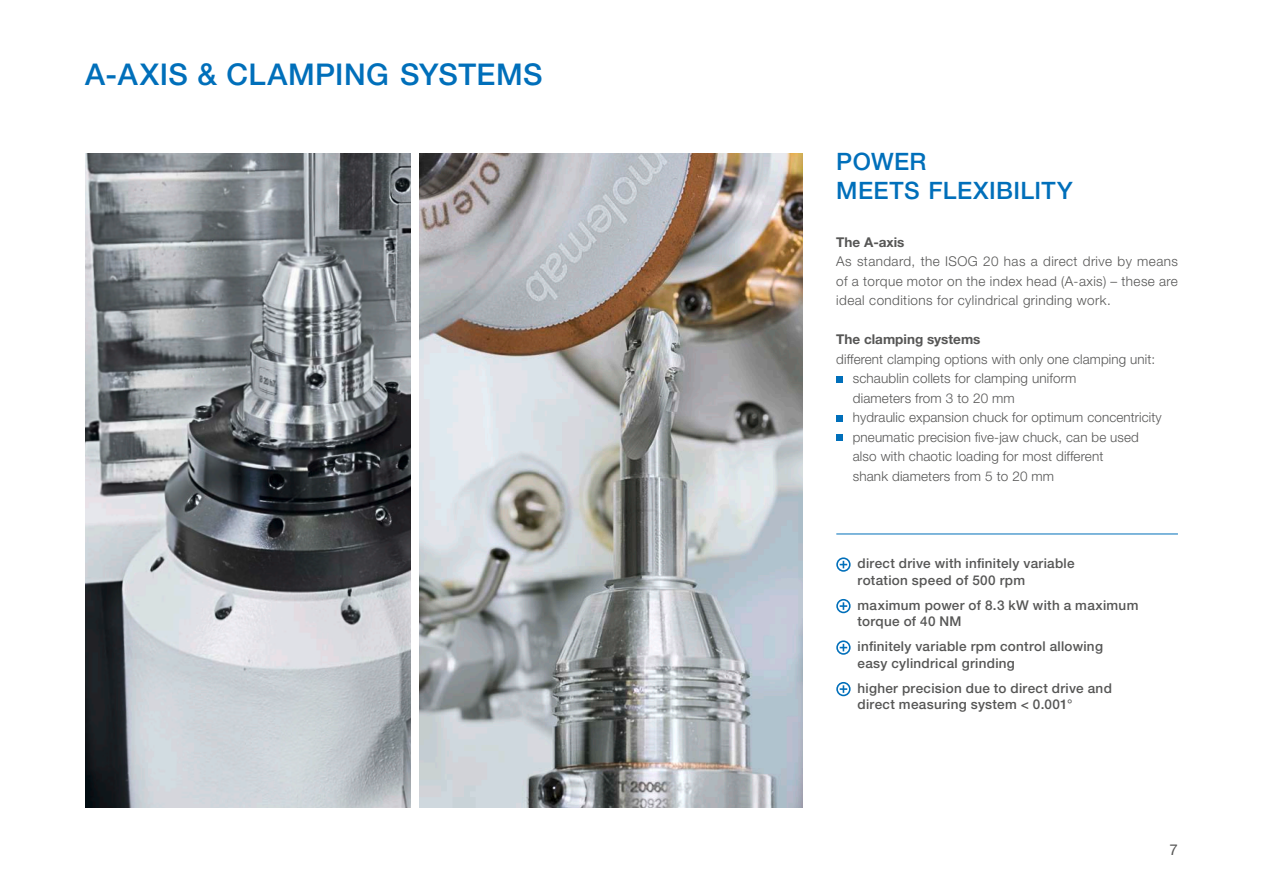
<style>
.page{position:relative;width:1263px;height:893px;background:#fff}
.page>*{position:absolute;margin:0;border:0;box-sizing:border-box;transform-origin:0 0}
.t1{font:500 30px "Helvetica Neue LT Pro";letter-spacing:.015em;color:#006fba}
.t2{font:500 24px/28.8px "Helvetica Neue LT Pro";letter-spacing:.015em;color:#006fba}
.t3{font:15px "Helvetica Neue LT Pro";color:#565655}
.t4{font:300 13.5px/19.5px "Helvetica Neue LT Pro";letter-spacing:.01em;color:#565655;text-align:justify}
.t5{font:500 13.5px/16.5px "Helvetica Neue LT Pro";letter-spacing:.02em;color:#565655}
.t6{font:700 13.5px "Helvetica Neue LT Pro";color:#565655}
</style>
<div class="page">
<img style="left:420px;top:153px;width:382px;height:655px">
<img style="left:85px;top:153px;width:325px;height:655px">
<svg style="left:836px;top:376px;width:6px;height:6px"></svg>
<svg style="left:836px;top:415px;width:6px;height:6px"></svg>
<div style="left:836px;top:434px;width:6px;height:7px;background:#006fba"></div>
<div style="left:836px;top:557px;width:14px;height:15px;border:2px solid #006fba;border-radius:50%"></div>
<svg style="left:840px;top:561px;width:7px;height:7px"></svg>
<div style="left:836px;top:599px;width:14px;height:14px;border:2px solid #006fba;border-radius:50%"></div>
<svg style="left:840px;top:602px;width:7px;height:8px"></svg>
<div style="left:836px;top:640px;width:14px;height:15px;border:2px solid #006fba;border-radius:50%"></div>
<svg style="left:840px;top:644px;width:7px;height:7px"></svg>
<div style="left:836px;top:682px;width:14px;height:14px;border:2px solid #006fba;border-radius:50%"></div>
<svg style="left:840px;top:685px;width:7px;height:8px"></svg>
<hr style="left:836px;top:534px;width:342px;height:1px;background:#006fba">
<h1 class="t1" style="left:85px;top:56px;width:459px">A-AXIS &amp; CLAMPING SYSTEMS</h1>
<h2 class="t2" style="left:836px;top:147px;width:238px">POWER<br>MEETS FLEXIBILITY</h2>
<p class="t6" style="left:836px;top:234px;width:70px">The A-axis</p>
<p class="t4" style="left:836px;top:251px;width:343px">As standard, the ISOG 20 has a direct drive by means of a torque motor on the index head (A-axis) – these are ideal conditions for cylindrical grinding work.</p>
<p class="t6" style="left:836px;top:331px;width:146px">The clamping systems</p>
<p class="t4" style="left:853px;top:349px;width:310px;text-align:left;text-indent:-16px">different clamping options with only one clamping unit: schaublin collets for clamping uniform<br>diameters from 3 to 20 mm<br>hydraulic expansion chuck for optimum concentricity pneumatic precision five-jaw chuck, can be used also with chaotic loading for most different<br>shank diameters from 5 to 20 mm</p>
<p class="t5" style="left:857px;top:555px;width:219px">direct drive with infinitely variable rotation speed of 500 rpm</p>
<p class="t5" style="left:857px;top:596px;width:282px">maximum power of 8.3 kW with a maximum torque of 40 NM</p>
<p class="t5" style="left:857px;top:638px;width:247px">infinitely variable rpm control allowing easy cylindrical grinding</p>
<p class="t5" style="left:857px;top:679px;width:256px">higher precision due to direct drive and direct measuring system &lt; 0.001°</p>
<p class="t3" style="left:1169px;top:840px;width:10px">7</p>
</div>
